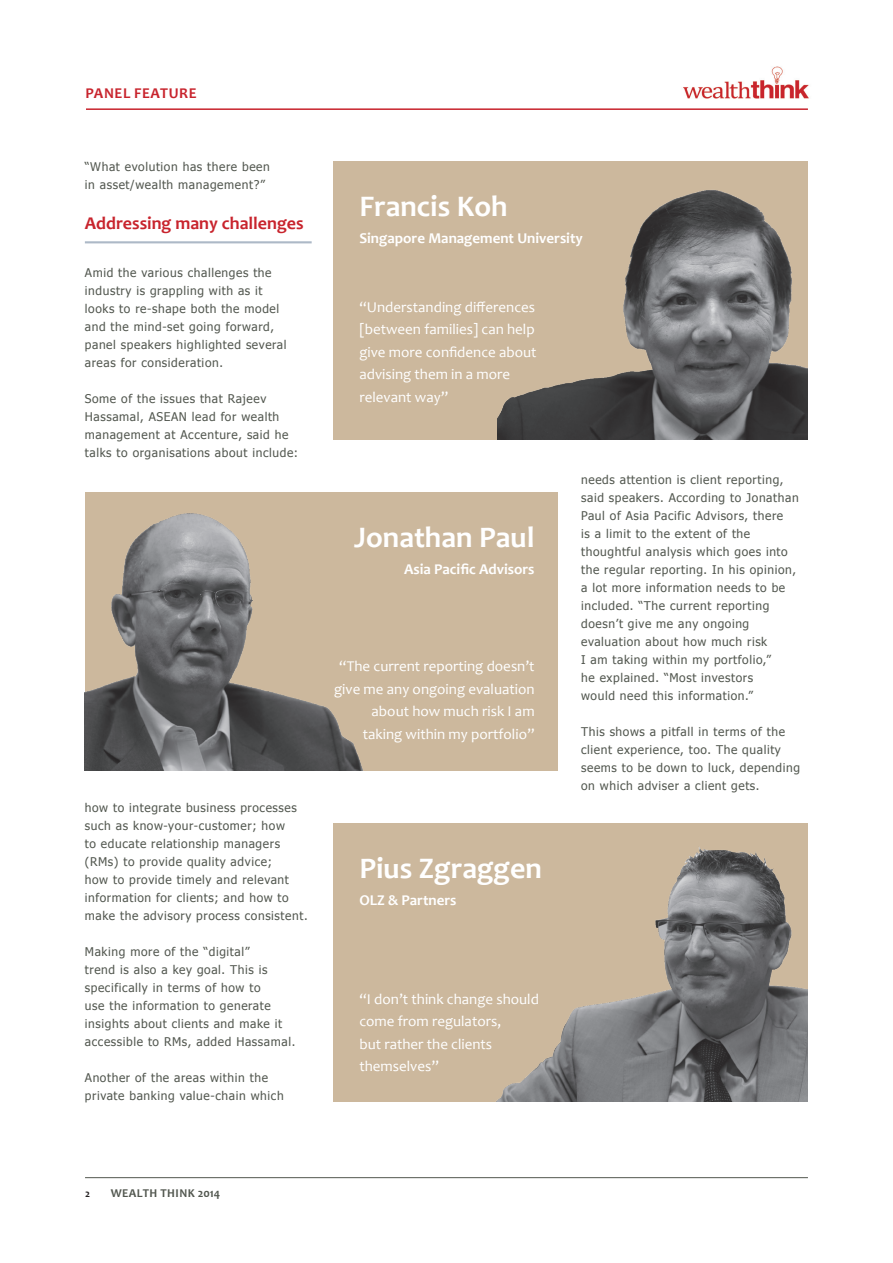
<style>
.page{position:relative;width:893px;height:1263px;background:#fff}
.page>*{position:absolute;margin:0;border:0;box-sizing:border-box;transform-origin:0 0}
.t1{font:700 30px "Candara";color:#fff}
.t2{font:700 18px "Candara";color:#c8242d}
.t3{font:15px/22.5px "Candara";color:#fff}
.t4{font:700 15px "Candara";color:#fff}
.t5{font:700 15px "Candara";letter-spacing:.04em;color:#c8242d}
.t6{font:12px/18px "Tahoma";letter-spacing:.05em;color:#52574f}
.t7{font:700 12px "Candara";letter-spacing:.04em;color:#52574f}
.t8{font:700 10.5px "Candara";color:#231f20}
</style>
<div class="page">
<hr style="left:85px;top:1177px;width:723px;height:1px;background:#52574f">
<hr style="left:86px;top:108px;width:722px;height:2px;background:#c8242d">
<img style="left:683px;top:66px;width:126px;height:33px">
<hr style="left:85px;top:241px;width:227px;height:2px;background:#adb9c7">
<div style="left:333px;top:162px;width:474px;height:278px;background:#ccb89d"></div>
<img style="left:497px;top:190px;width:310px;height:250px">
<div style="left:333px;top:823px;width:474px;height:278px;background:#ccb89d"></div>
<img style="left:497px;top:847px;width:310px;height:254px">
<div style="left:85px;top:492px;width:473px;height:279px;background:#ccb89d"></div>
<img style="left:85px;top:513px;width:278px;height:258px">
<p class="t5" style="left:85px;top:84px;width:113px">PANEL FEATURE</p>
<p class="t6" style="left:85px;top:157px;width:187px">“What evolution has there been in asset/wealth management?”</p>
<h2 class="t2" style="left:85px;top:211px;width:220px">Addressing many challenges</h2>
<p class="t6" style="left:85px;top:263px;width:203px">Amid the various challenges the industry is grappling with as it looks to re-shape both the model and the mind-set going forward, panel speakers highlighted several areas for consideration.</p>
<p class="t6" style="left:85px;top:389px;width:215px">Some of the issues that Rajeev Hassamal, ASEAN lead for wealth management at Accenture, said he talks to organisations about include:</p>
<p class="t6" style="left:85px;top:798px;width:224px">how to integrate business processes such as know-your-customer; how<br>to educate relationship managers (RMs) to provide quality advice;<br>how to provide timely and relevant information for clients; and how to make the advisory process consistent.</p>
<p class="t6" style="left:85px;top:942px;width:212px">Making more of the “digital”<br>trend is also a key goal. This is specifically in terms of how to<br>use the information to generate insights about clients and make it accessible to RMs, added Hassamal.</p>
<p class="t6" style="left:85px;top:1068px;width:200px">Another of the areas within the private banking value-chain which</p>
<h1 class="t1" style="left:359px;top:188px;width:150px">Francis Koh</h1>
<p class="t4" style="left:359px;top:229px;width:225px">Singapore Management University</p>
<p class="t3" style="left:359px;top:295px;width:179px">“Understanding differences [between families] can help give more confidence about advising them in a more relevant way”</p>
<h1 class="t1" style="left:354px;top:519px;width:182px">Jonathan Paul</h1>
<p class="t4" style="left:404px;top:560px;width:132px">Asia Pacific Advisors</p>
<p class="t3" style="left:334px;top:655px;width:202px;text-align:right">“The current reporting doesn’t give me any ongoing evaluation about how much risk I am taking within my portfolio”</p>
<h1 class="t1" style="left:359px;top:849px;width:184px">Pius Zgraggen</h1>
<p class="t4" style="left:359px;top:891px;width:99px">OLZ &amp; Partners</p>
<p class="t3" style="left:359px;top:987px;width:181px">“I don’t think change should come from regulators,<br>but rather the clients themselves”</p>
<p class="t6" style="left:581px;top:470px;width:219px">needs attention is client reporting, said speakers. According to Jonathan Paul of Asia Pacific Advisors, there<br>is a limit to the extent of the thoughtful analysis which goes into the regular reporting. In his opinion, a lot more information needs to be included. “The current reporting doesn’t give me any ongoing evaluation about how much risk<br>I am taking within my portfolio,”<br>he explained. “Most investors<br>would need this information.”</p>
<p class="t6" style="left:581px;top:722px;width:220px">This shows a pitfall in terms of the client experience, too. The quality seems to be down to luck, depending on which adviser a client gets.</p>
<p class="t8" style="left:85px;top:1186px;width:7px">2</p>
<p class="t7" style="left:111px;top:1186px;width:111px">WEALTH THINK 2014</p>
</div>
